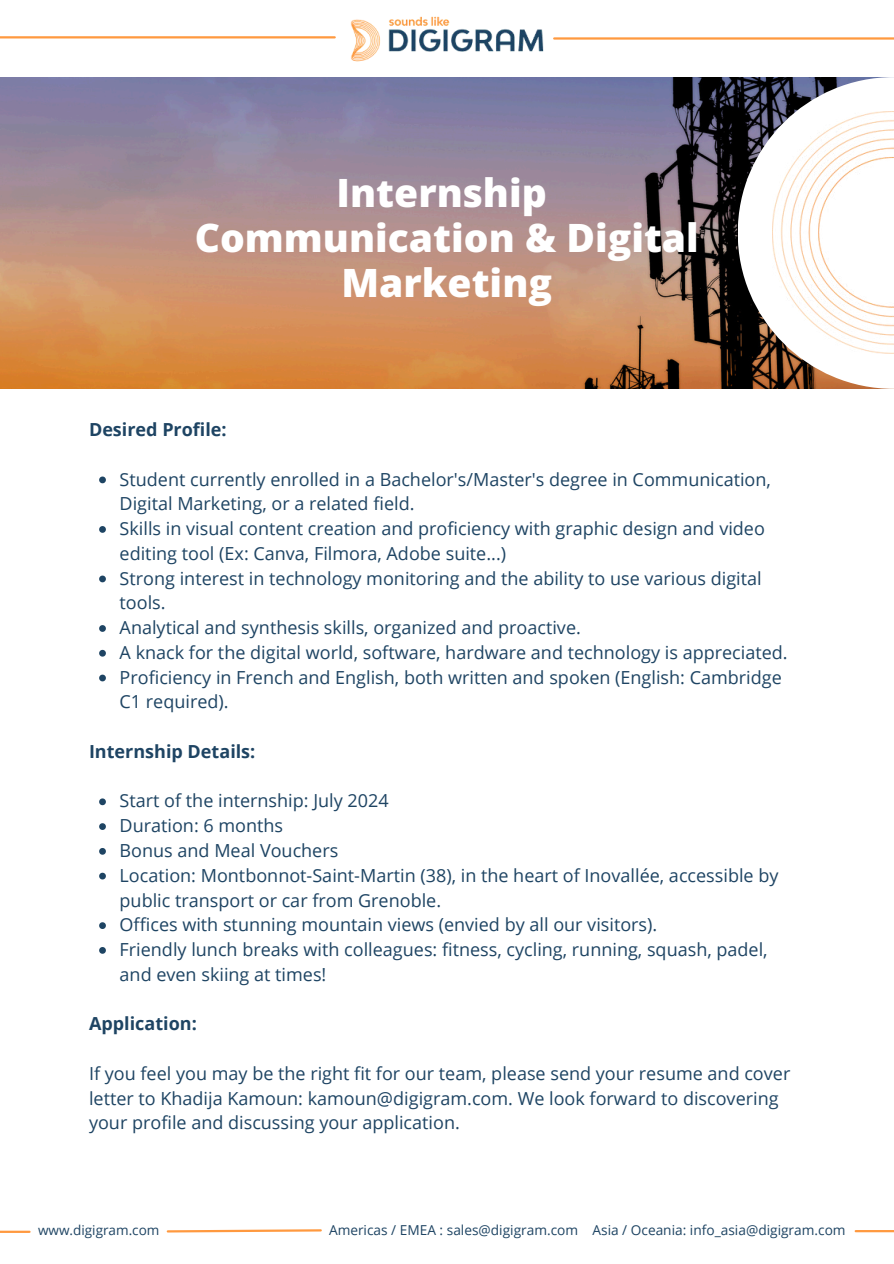
<style>
.page{position:relative;width:894px;height:1264px;background:#fff}
.page>*{position:absolute;margin:0;border:0;box-sizing:border-box;transform-origin:0 0}
.t1{font:800 39px/45px "Open Sans";color:#fff;text-align:center}
.t2{font:18px/24.8px "Open Sans";color:#1e4463}
.t3{font:700 18px "Open Sans";color:#1e4463}
.t4{font:13.65px "Open Sans";color:#1e4463}
.t5{font:13.5px "Open Sans";color:#1e4463}
</style>
<div class="page">
<hr style="left:0;top:36px;width:334px;height:2px;background:#ff993f">
<hr style="left:554px;top:37px;width:339px;height:3px;background:#ff993f">
<img style="left:350px;top:16px;width:194px;height:46px">
<img style="left:0;top:77px;width:737px;height:312px">
<svg style="left:737px;top:77px;width:156px;height:312px"></svg>
<img style="left:772px;top:112px;width:121px;height:242px">
<hr style="left:0;top:1230px;width:30px;height:2px;background:#ff993f">
<hr style="left:855px;top:1229px;width:38px;height:3px;background:#ff993f">
<svg style="left:166px;top:1229px;width:156px;height:4px"></svg>
<svg style="left:99px;top:476px;width:7px;height:7px"></svg>
<svg style="left:99px;top:526px;width:7px;height:7px"></svg>
<svg style="left:99px;top:575px;width:7px;height:7px"></svg>
<svg style="left:99px;top:625px;width:7px;height:7px"></svg>
<svg style="left:99px;top:650px;width:7px;height:6px"></svg>
<svg style="left:99px;top:674px;width:7px;height:7px"></svg>
<svg style="left:99px;top:798px;width:7px;height:7px"></svg>
<svg style="left:99px;top:823px;width:7px;height:7px"></svg>
<svg style="left:99px;top:848px;width:7px;height:6px"></svg>
<svg style="left:99px;top:872px;width:7px;height:7px"></svg>
<svg style="left:99px;top:922px;width:7px;height:7px"></svg>
<svg style="left:99px;top:947px;width:7px;height:6px"></svg>
<h1 class="t1" style="left:195px;top:169px;width:505px">Internship<br>Communication &amp; Digital<br>Marketing</h1>
<p class="t3" style="left:89px;top:417px;width:139px">Desired Profile:</p>
<p class="t2" style="left:120px;top:466px;width:669px">Student currently enrolled in a Bachelor's/Master's degree in Communication, Digital Marketing, or a related field.<br>Skills in visual content creation and proficiency with graphic design and video editing tool (Ex: Canva, Filmora, Adobe suite...)<br>Strong interest in technology monitoring and the ability to use various digital tools.<br>Analytical and synthesis skills, organized and proactive.<br>A knack for the digital world, software, hardware and technology is appreciated.<br>Proficiency in French and English, both written and spoken (English: Cambridge C1 required).</p>
<p class="t3" style="left:89px;top:738px;width:168px">Internship Details:</p>
<p class="t2" style="left:120px;top:788px;width:660px">Start of the internship: July 2024<br>Duration: 6 months<br>Bonus and Meal Vouchers<br>Location: Montbonnot-Saint-Martin (38), in the heart of Inovallée, accessible by public transport or car from Grenoble.<br>Offices with stunning mountain views (envied by all our visitors).<br>Friendly lunch breaks with colleagues: fitness, cycling, running, squash, padel, and even skiing at times!</p>
<p class="t3" style="left:89px;top:1011px;width:109px">Application:</p>
<p class="t2" style="left:89px;top:1060px;width:702px">If you feel you may be the right fit for our team, please send your resume and cover letter to Khadija Kamoun: kamoun@digigram.com. We look forward to discovering your profile and discussing your application.</p>
<p class="t5" style="left:38px;top:1220px;width:123px">www.digigram.com</p>
<p class="t4" style="left:329px;top:1220px;width:518px">Americas / EMEA : sales@digigram.com Asia / Oceania: info_asia@digigram.com</p>
</div>
